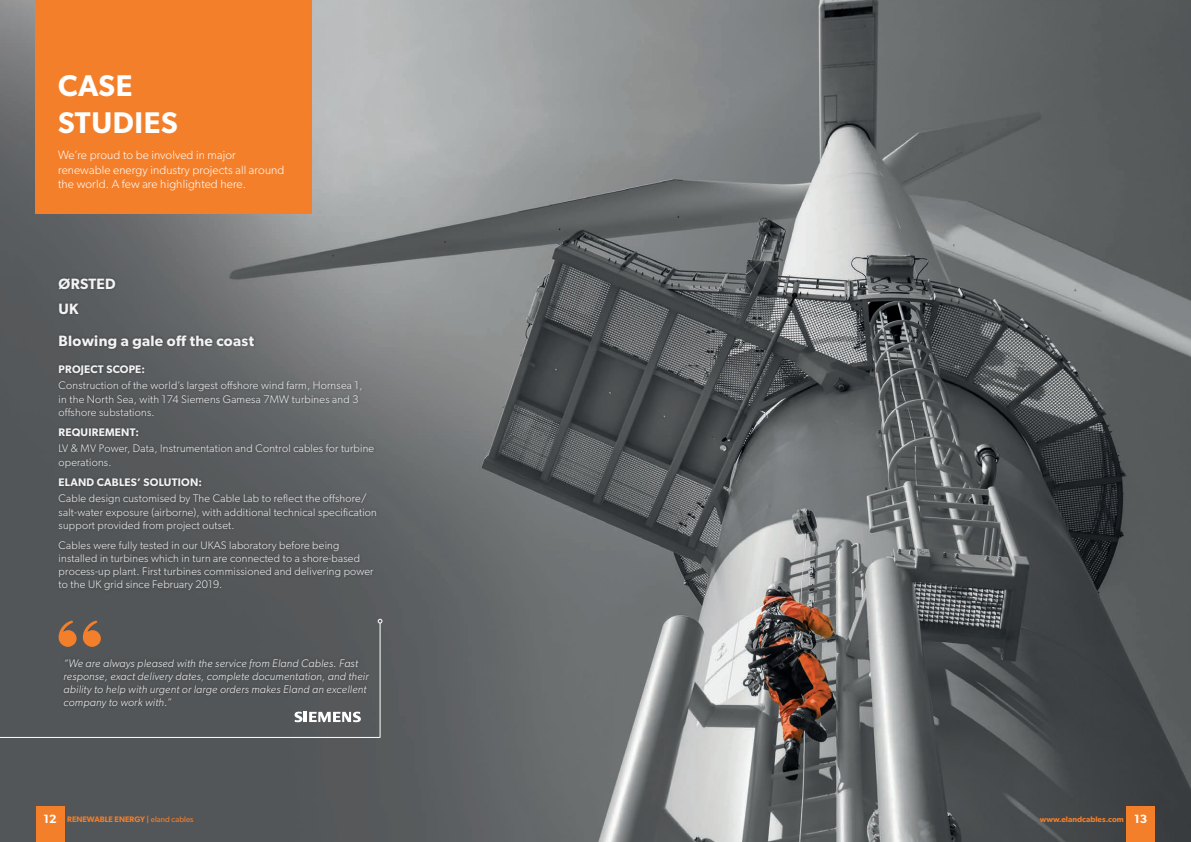
<style>
.page{position:relative;width:1191px;height:842px;background:#fff}
.page>*{position:absolute;margin:0;border:0;box-sizing:border-box;transform-origin:0 0}
.t1{font:600 30px "Gibson";letter-spacing:.02em;color:#fff}
.t2{font:600 15px/25px "Gibson";letter-spacing:.02em;color:#f2f3f4}
.t3{font:300 12px/14.4px "Gibson";letter-spacing:.01em;color:#fff}
.t4{font:300 11px/13.2px "Gibson";letter-spacing:.02em;color:#f2f3f4}
.t5{font:italic 300 11px/13.2px "Gibson";letter-spacing:.02em;color:#f2f3f4}
.t6{font:600 11px "Gibson";letter-spacing:.02em;color:#f2f3f4}
.t7{font:600 8px "Gibson";color:#f47f2a}
.s1{font-size:12px;color:#fff}
.s2{font-weight:400}
</style>
<div class="page">
<img style="left:0;top:0;width:1191px;height:842px">
<div style="left:56px;top:276px;width:323px;height:317px;background:#231f20;opacity:.49"></div>
<div style="left:35px;top:0;width:277px;height:214px;background:#f47f2a"></div>
<svg style="left:59px;top:621px;width:42px;height:26px"></svg>
<div style="left:61px;top:656px;width:311px;height:55px;background:#525456"></div>
<hr style="left:380px;top:623px;width:1px;height:114px;background:#fff">
<hr style="left:0;top:737px;width:380px;height:1px;background:#fff">
<svg style="left:378px;top:619px;width:4px;height:4px"></svg>
<svg style="left:294px;top:712px;width:67px;height:10px"></svg>
<div style="left:36px;top:806px;width:28px;height:36px;background:#f47f2a"></div>
<div style="left:1126px;top:806px;width:29px;height:36px;background:#f47f2a"></div>
<p class="t1" style="left:58px;top:68px;width:76px">CASE</p>
<p class="t1" style="left:58px;top:105px;width:121px">STUDIES</p>
<p class="t3" style="left:58px;top:148px;width:228px">We’re proud to be involved in major renewable energy industry projects all around the world. A few are highlighted here.</p>
<p class="t2" style="left:59px;top:271px;width:59px">ØRSTED<br>UK</p>
<p class="t2" style="left:59px;top:328px;width:197px">Blowing a gale off the coast</p>
<p class="t6" style="left:59px;top:362px;width:88px">PROJECT SCOPE:</p>
<p class="t4" style="left:59px;top:379px;width:305px">Construction of the world’s largest offshore wind farm, Hornsea 1, in the North Sea, with 174 Siemens Gamesa 7MW turbines and 3 offshore substations.</p>
<p class="t6" style="left:59px;top:425px;width:82px">REQUIREMENT:</p>
<p class="t4" style="left:59px;top:442px;width:317px">LV &amp; MV Power, Data, Instrumentation and Control cables for turbine operations.</p>
<p class="t6" style="left:59px;top:475px;width:145px">ELAND CABLES’ SOLUTION:</p>
<p class="t4" style="left:59px;top:492px;width:320px">Cable design customised by The Cable Lab to reflect the offshore/ salt-water exposure (airborne), with additional technical specification support provided from project outset.</p>
<p class="t4" style="left:59px;top:538px;width:316px">Cables were fully tested in our UKAS laboratory before being installed in turbines which in turn are connected to a shore-based process-up plant. First turbines commissioned and delivering power to the UK grid since February 2019.</p>
<p class="t5" style="left:64px;top:656px;width:307px">“We are always pleased with the service from Eland Cables. Fast response, exact delivery dates, complete documentation, and their ability to help with urgent or large orders makes Eland an excellent company to work with.”</p>
<p class="t7" style="left:44px;top:814px;width:151px"><span class="s1">12</span> RENEWABLE ENERGY | <span class="s2">eland cables</span></p>
<p class="t7" style="left:1039px;top:815px;width:109px">www.elandcables.com <span class="s1">13</span></p>
</div>
